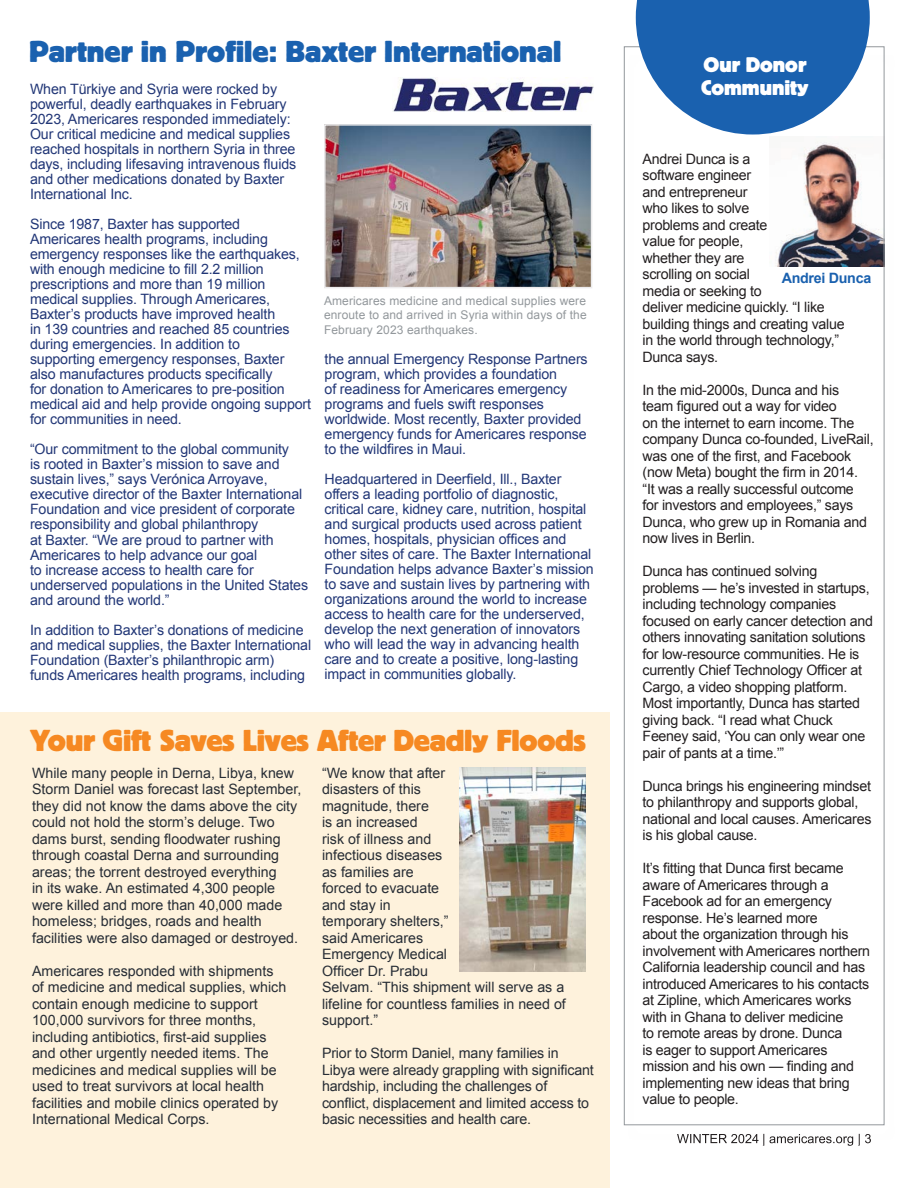
<style>
.page{position:relative;width:918px;height:1188px;background:#fff}
.page>*{position:absolute;margin:0;border:0;box-sizing:border-box;transform-origin:0 0}
.t1{font:700 30px "Block Berthold BQ";color:#1a61af}
.t2{font:700 30px "Block Berthold BQ";letter-spacing:-.01em;color:#f68922}
.t3{font:700 21px/22.5px "Block Berthold BQ";color:#fff}
.t4{font:14.25px/15px "Arial";letter-spacing:-.01em;color:#223777}
.t5{font:14.25px/16.5px "Arial";letter-spacing:-.02em;color:#231f20}
.t6{font:14.25px/16.5px "Arial";color:#272d35}
.t7{font:700 14.25px "Arial";letter-spacing:-.02em;color:#1a61af}
.t8{font:12px/14.4px "Arial";letter-spacing:.01em;color:#93989c;text-align:justify}
</style>
<div class="page">
<div style="left:0;top:713px;width:609px;height:475px;background:#fef2dc"></div>
<img style="left:623px;top:49px;width:185px;height:1085px">
<img style="left:884px;top:49px;width:1px;height:104px">
<img style="left:855px;top:153px;width:30px;height:981px">
<img style="left:770px;top:136px;width:112px;height:130px">
<img style="left:677px;top:1134px;width:194px;height:10px">
<img style="left:327px;top:127px;width:262px;height:158px">
<div style="left:324px;top:124px;width:268px;height:164px;border:2px solid #ecebec"></div>
<img style="left:392px;top:78px;width:202px;height:34px">
<svg style="left:636px;top:0;width:234px;height:135px"></svg>
<img style="left:459px;top:767px;width:126px;height:205px">
<h1 class="t1" style="left:29px;top:35px;width:534px">Partner in Profile: Baxter International</h1>
<p class="t4" style="left:30px;top:82px;width:268px">When Türkiye and Syria were rocked by powerful, deadly earthquakes in February 2023, Americares responded immediately:<br>Our critical medicine and medical supplies reached hospitals in northern Syria in three days, including lifesaving intravenous fluids and other medications donated by Baxter International Inc.</p>
<p class="t4" style="left:30px;top:217px;width:283px">Since 1987, Baxter has supported Americares health programs, including emergency responses like the earthquakes, with enough medicine to fill 2.2 million prescriptions and more than 19 million medical supplies. Through Americares, Baxter’s products have improved health<br>in 139 countries and reached 85 countries during emergencies. In addition to<br>supporting emergency responses, Baxter also manufactures products specifically<br>for donation to Americares to pre-position medical aid and help provide ongoing support for communities in need.</p>
<p class="t4" style="left:30px;top:442px;width:280px">“Our commitment to the global community<br>is rooted in Baxter’s mission to save and sustain lives,” says Verónica Arroyave, executive director of the Baxter International Foundation and vice president of corporate responsibility and global philanthropy<br>at Baxter. “We are proud to partner with Americares to help advance our goal<br>to increase access to health care for underserved populations in the United States and around the world.”</p>
<p class="t4" style="left:30px;top:622px;width:283px">In addition to Baxter’s donations of medicine and medical supplies, the Baxter International Foundation (Baxter’s philanthropic arm) funds Americares health programs, including</p>
<p class="t8" style="left:324px;top:294px;width:264px">Americares medicine and medical supplies were enroute to and arrived in Syria within days of the February 2023 earthquakes.</p>
<p class="t4" style="left:325px;top:352px;width:265px">the annual Emergency Response Partners program, which provides a foundation<br>of readiness for Americares emergency programs and fuels swift responses worldwide. Most recently, Baxter provided emergency funds for Americares response to the wildfires in Maui.</p>
<p class="t4" style="left:325px;top:472px;width:271px">Headquartered in Deerfield, Ill., Baxter offers a leading portfolio of diagnostic, critical care, kidney care, nutrition, hospital and surgical products used across patient homes, hospitals, physician offices and other sites of care. The Baxter International Foundation helps advance Baxter’s mission to save and sustain lives by partnering with organizations around the world to increase access to health care for the underserved, develop the next generation of innovators who will lead the way in advancing health care and to create a positive, long-lasting impact in communities globally.</p>
<h1 class="t2" style="left:30px;top:724px;width:558px">Your Gift Saves Lives After Deadly Floods</h1>
<p class="t6" style="left:32px;top:765px;width:271px">While many people in Derna, Libya, knew Storm Daniel was forecast last September, they did not know the dams above the city could not hold the storm’s deluge. Two dams burst, sending floodwater rushing through coastal Derna and surrounding areas; the torrent destroyed everything<br>in its wake. An estimated 4,300 people were killed and more than 40,000 made homeless; bridges, roads and health facilities were also damaged or destroyed.</p>
<p class="t6" style="left:32px;top:963px;width:256px">Americares responded with shipments of medicine and medical supplies, which contain enough medicine to support 100,000 survivors for three months, including antibiotics, first-aid supplies and other urgently needed items. The medicines and medical supplies will be used to treat survivors at local health facilities and mobile clinics operated by International Medical Corps.</p>
<p class="t6" style="left:322px;top:765px;width:245px">“We know that after<br>disasters of this<br>magnitude, there<br>is an increased<br>risk of illness and<br>infectious diseases<br>as families are<br>forced to evacuate<br>and stay in<br>temporary shelters,”<br>said Americares<br>Emergency Medical<br>Officer Dr. Prabu<br>Selvam. “This shipment will serve as a lifeline for countless families in need of support.”</p>
<p class="t6" style="left:322px;top:1045px;width:273px">Prior to Storm Daniel, many families in Libya were already grappling with significant hardship, including the challenges of conflict, displacement and limited access to basic necessities and health care.</p>
<h2 class="t3" style="left:701px;top:54px;width:109px">Our Donor<br>Community</h2>
<p class="t5" style="left:643px;top:151px;width:204px">Andrei Dunca is a<br>software engineer<br>and entrepreneur<br>who likes to solve<br>problems and create<br>value for people,<br>whether they are<br>scrolling on social<br>media or seeking to<br>deliver medicine quickly. “I like building things and creating value in the world through technology,”<br>Dunca says.</p>
<p class="t5" style="left:643px;top:382px;width:233px">In the mid-2000s, Dunca and his<br>team figured out a way for video<br>on the internet to earn income. The company Dunca co-founded, LiveRail, was one of the first, and Facebook (now Meta) bought the firm in 2014. “It was a really successful outcome<br>for investors and employees,” says<br>Dunca, who grew up in Romania and now lives in Berlin.</p>
<p class="t5" style="left:643px;top:563px;width:232px">Dunca has continued solving problems — he’s invested in startups, including technology companies focused on early cancer detection and others innovating sanitation solutions for low-resource communities. He is currently Chief Technology Officer at Cargo, a video shopping platform.<br>Most importantly, Dunca has started giving back. “I read what Chuck Feeney said, ‘You can only wear one pair of pants at a time.’”</p>
<p class="t5" style="left:643px;top:778px;width:230px">Dunca brings his engineering mindset to philanthropy and supports global, national and local causes. Americares is his global cause.</p>
<p class="t5" style="left:643px;top:860px;width:229px">It’s fitting that Dunca first became aware of Americares through a<br>Facebook ad for an emergency response. He’s learned more<br>about the organization through his involvement with Americares northern<br>California leadership council and has introduced Americares to his contacts at Zipline, which Americares works with in Ghana to deliver medicine<br>to remote areas by drone. Dunca<br>is eager to support Americares mission and his own — finding and implementing new ideas that bring value to people.</p>
<p class="t7" style="left:782px;top:269px;width:91px">Andrei Dunca</p>
</div>
